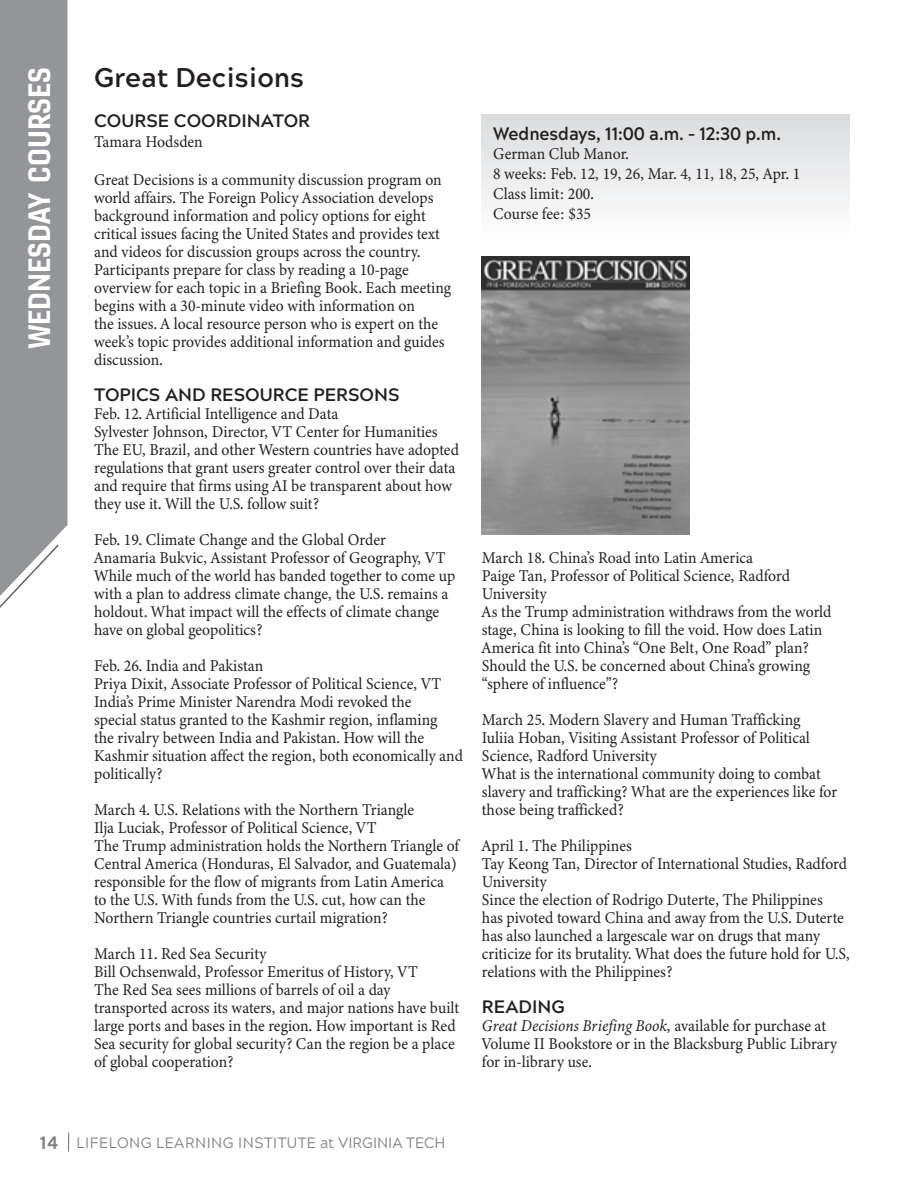
<style>
.page{position:relative;width:918px;height:1188px;background:#fff}
.page>*{position:absolute;margin:0;border:0;box-sizing:border-box;transform-origin:0 0}
.t1{font:30px "Gineso Nor Bol";color:#fff}
.t2{font:700 27px "Acherus Grotesque";color:#231f20}
.t3{font:700 18px "Acherus Grotesque";color:#231f20}
.t4{font:700 18px "Acherus Grotesque";color:#231f20;scale:.94 1}
.t5{font:16.5px/18px "Minion Variable Concept";color:#231f20;scale:.94 1}
.t6{font:15px "Acherus Grotesque";letter-spacing:.03em;color:#808285;scale:.96 1}
.s1{font-style:italic}
.s2{font-weight:800;font-size:18px}
</style>
<div class="page">
<svg style="left:68px;top:1132px;width:1px;height:20px"></svg>
<svg style="left:0;top:0;width:68px;height:608px;background:#9a9c9f"></svg>
<div style="left:481px;top:114px;width:369px;height:126px;background:linear-gradient(to bottom,#dbdcde,#fefefe)"></div>
<img style="left:482px;top:257px;width:207px;height:277px">
<p class="t1" style="left:20px;top:349px;width:283px;rotate:-90deg">WEDNESDAY COURSES</p>
<p class="t2" style="left:94px;top:55px;width:211px">Great Decisions</p>
<p class="t3" style="left:94px;top:106px;width:218px">COURSE COORDINATOR</p>
<p class="t5" style="left:94px;top:133px;width:117px">Tamara Hodsden</p>
<p class="t5" style="left:94px;top:171px;width:381px">Great Decisions is a community discussion program on world affairs. The Foreign Policy Association develops background information and policy options for eight critical issues facing the United States and provides text and videos for discussion groups across the country.<br>Participants prepare for class by reading a 10-page overview for each topic in a Briefing Book. Each meeting begins with a 30-minute video with information on<br>the issues. A local resource person who is expert on the week’s topic provides additional information and guides discussion.</p>
<p class="t3" style="left:94px;top:379px;width:307px">TOPICS AND RESOURCE PERSONS</p>
<p class="t5" style="left:94px;top:405px;width:261px">Feb. 12. Artificial Intelligence and Data</p>
<p class="t5" style="left:94px;top:423px;width:367px">Sylvester Johnson, Director, VT Center for Humanities</p>
<p class="t5" style="left:94px;top:441px;width:390px">The EU, Brazil, and other Western countries have adopted regulations that grant users greater control over their data and require that firms using AI be transparent about how they use it. Will the U.S. follow suit?</p>
<p class="t5" style="left:94px;top:531px;width:312px">Feb. 19. Climate Change and the Global Order</p>
<p class="t5" style="left:94px;top:549px;width:375px">Anamaria Bukvic, Assistant Professor of Geography, VT</p>
<p class="t5" style="left:94px;top:567px;width:386px">While much of the world has banded together to come up with a plan to address climate change, the U.S. remains a holdout. What impact will the effects of climate change have on global geopolitics?</p>
<p class="t5" style="left:94px;top:657px;width:182px">Feb. 26. India and Pakistan</p>
<p class="t5" style="left:94px;top:675px;width:371px">Priya Dixit, Associate Professor of Political Science, VT</p>
<p class="t5" style="left:94px;top:693px;width:394px">India’s Prime Minister Narendra Modi revoked the<br>special status granted to the Kashmir region, inflaming<br>the rivalry between India and Pakistan. How will the Kashmir situation affect the region, both economically and politically?</p>
<p class="t5" style="left:94px;top:801px;width:342px">March 4. U.S. Relations with the Northern Triangle</p>
<p class="t5" style="left:94px;top:819px;width:302px">Ilja Luciak, Professor of Political Science, VT</p>
<p class="t5" style="left:94px;top:837px;width:390px">The Trump administration holds the Northern Triangle of Central America (Honduras, El Salvador, and Guatemala) responsible for the flow of migrants from Latin America to the U.S. With funds from the U.S. cut, how can the Northern Triangle countries curtail migration?</p>
<p class="t5" style="left:94px;top:945px;width:185px">March 11. Red Sea Security</p>
<p class="t5" style="left:94px;top:963px;width:346px">Bill Ochsenwald, Professor Emeritus of History, VT</p>
<p class="t5" style="left:94px;top:981px;width:390px">The Red Sea sees millions of barrels of oil a day transported across its waters, and major nations have built large ports and bases in the region. How important is Red Sea security for global security? Can the region be a place of global cooperation?</p>
<p class="t4" style="left:493px;top:118px;width:308px">Wednesdays, 11:00 a.m. – 12:30 p.m.</p>
<p class="t5" style="left:493px;top:144px;width:328px;line-height:19.8px">German Club Manor.<br>8 weeks: Feb. 12, 19, 26, Mar. 4, 11, 18, 25, Apr. 1<br>Class limit: 200.<br>Course fee: $35</p>
<p class="t5" style="left:482px;top:548px;width:290px">March 18. China’s Road into Latin America</p>
<p class="t5" style="left:482px;top:566px;width:329px">Paige Tan, Professor of Political Science, Radford<br>University</p>
<p class="t5" style="left:482px;top:602px;width:373px">As the Trump administration withdraws from the world stage, China is looking to fill the void. How does Latin America fit into China’s “One Belt, One Road” plan?<br>Should the U.S. be concerned about China’s growing “sphere of influence”?</p>
<p class="t5" style="left:482px;top:710px;width:340px">March 25. Modern Slavery and Human Trafficking</p>
<p class="t5" style="left:482px;top:728px;width:350px">Iuliia Hoban, Visiting Assistant Professor of Political<br>Science, Radford University</p>
<p class="t5" style="left:482px;top:764px;width:380px">What is the international community doing to combat slavery and trafficking? What are the experiences like for those being trafficked?</p>
<p class="t5" style="left:482px;top:836px;width:161px">April 1. The Philippines</p>
<p class="t5" style="left:482px;top:854px;width:390px">Tay Keong Tan, Director of International Studies, Radford<br>University</p>
<p class="t5" style="left:482px;top:890px;width:393px">Since the election of Rodrigo Duterte, The Philippines<br>has pivoted toward China and away from the U.S. Duterte has also launched a largescale war on drugs that many criticize for its brutality. What does the future hold for U.S, relations with the Philippines?</p>
<p class="t3" style="left:482px;top:991px;width:84px">READING</p>
<p class="t5" style="left:482px;top:1016px;width:380px"><span class="s1">Great Decisions Briefing Book</span>, available for purchase at<br>Volume II Bookstore or in the Blacksburg Public Library for in-library use.</p>
<p class="t6" style="left:40px;top:1130px;width:424px"><span class="s2">14</span> LIFELONG LEARNING INSTITUTE at VIRGINIA TECH</p>
</div>
